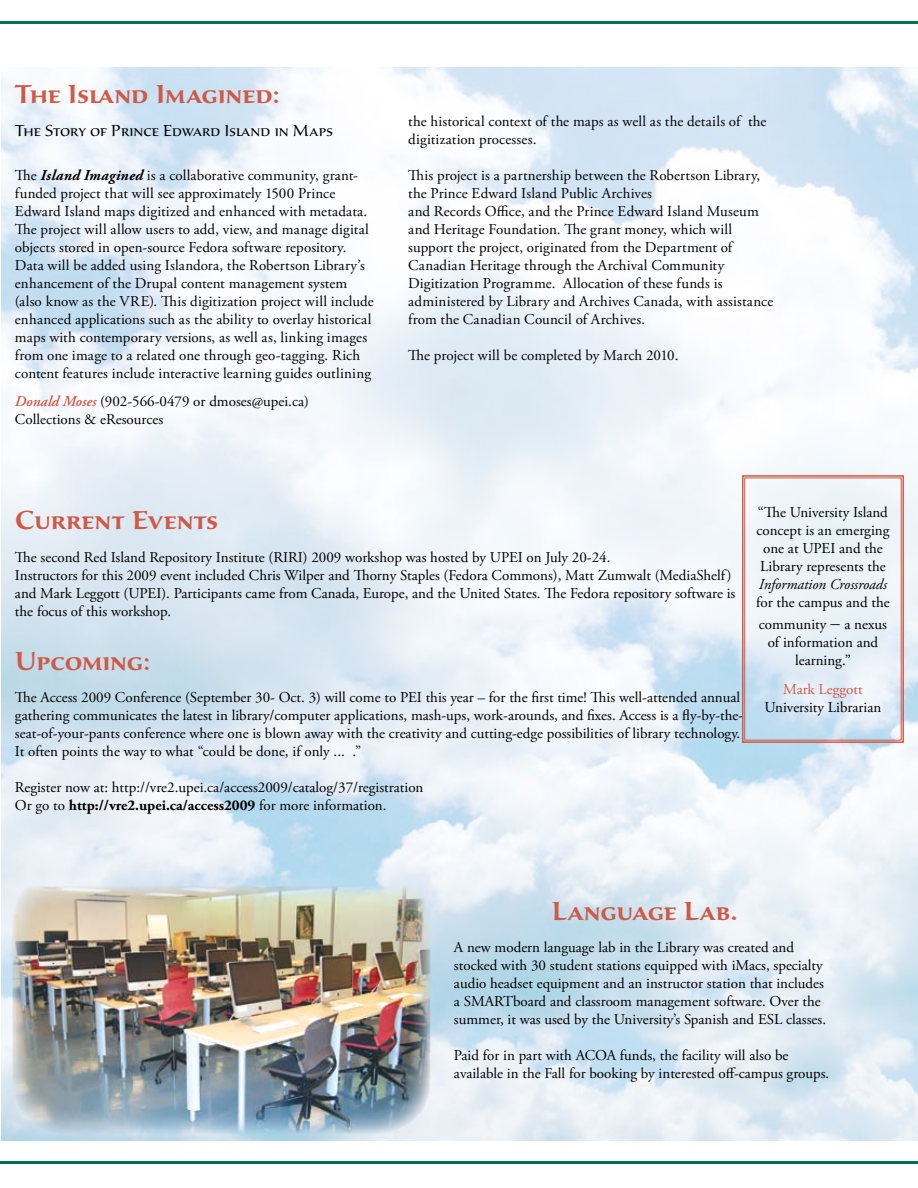
<style>
.page{position:relative;width:918px;height:1188px;background:#fff}
.page>*{position:absolute;margin:0;border:0;box-sizing:border-box;transform-origin:0 0}
.t1{font:600 27px "Sava Pro";letter-spacing:-.005em;color:#ce5a48}
.t2{font:16.5px "Sava Pro";letter-spacing:-.005em;color:#020103}
.t3{font:15px/18px "Adobe Garamond Pro";color:#000}
.t4{font:15px/18px "Adobe Garamond Pro";letter-spacing:.01em;color:#020103}
.t5{font:italic 15px "Adobe Garamond Pro";color:#000}
.t6{font:15px "Adobe Garamond Pro";color:#ce5a48}
.s1{font-weight:700;font-style:italic}
.s2{font-weight:600;font-style:italic;color:#ce5947}
.s3{font-weight:700}
.s4{font-family:"Times New Roman";font-size:18px}
</style>
<div class="page">
<img style="left:12px;top:886px;width:418px;height:248px">
<svg style="left:741px;top:474px;width:164px;height:270px"></svg>
<div style="left:744px;top:478px;width:157px;height:262px;border:1px solid #ce5a48"></div>
<hr style="left:0;top:21px;width:918px;height:3px;background:#006f51">
<hr style="left:0;top:1161px;width:918px;height:3px;background:#006f51">
<h1 class="t1" style="left:15px;top:76px;width:266px">The Island Imagined:</h1>
<p class="t2" style="left:15px;top:119px;width:319px">The Story of Prince Edward Island in Maps</p>
<p class="t4" style="left:15px;top:167px;width:360px">The <span class="s1">Island Imagined</span> is a collaborative community, grant&shy;funded project that will see approximately 1500 Prince Edward Island maps digitized and enhanced with metadata.<br>The project will allow users to add, view, and manage digital objects stored in open-source Fedora software repository.<br>Data will be added using Islandora, the Robertson Library’s enhancement of the Drupal content management system (also know as the VRE). This digitization project will include enhanced applications such as the ability to overlay historical maps with contemporary versions, as well as, linking images from one image to a related one through geo-tagging. Rich content features include interactive learning guides outlining</p>
<p class="t3" style="left:15px;top:393px;width:295px"><span class="s2">Donald Moses</span> (902-566-0479 or dmoses@upei.ca)<br>Collections &amp; eResources</p>
<p class="t4" style="left:408px;top:113px;width:360px">the historical context of the maps as well as the details of the digitization processes.</p>
<p class="t4" style="left:408px;top:167px;width:367px">This project is a partnership between the Robertson Library, the Prince Edward Island Public Archives<br>and Records Office, and the Prince Edward Island Museum and Heritage Foundation. The grant money, which will support the project, originated from the Department of Canadian Heritage through the Archival Community Digitization Programme. Allocation of these funds is administered by Library and Archives Canada, with assistance from the Canadian Council of Archives.</p>
<p class="t4" style="left:408px;top:347px;width:272px">The project will be completed by March 2010.</p>
<h1 class="t1" style="left:15px;top:502px;width:205px">Current Events</h1>
<p class="t3" style="left:15px;top:548px;width:722px">The second Red Island Repository Institute (RIRI) 2009 workshop was hosted by UPEI on July 20-24.<br>Instructors for this 2009 event included Chris Wilper and Thorny Staples (Fedora Commons), Matt Zumwalt (MediaShelf) and Mark Leggott (UPEI). Participants came from Canada, Europe, and the United States. The Fedora repository software is the focus of this workshop.</p>
<h1 class="t1" style="left:15px;top:643px;width:137px">Upcoming:</h1>
<p class="t3" style="left:15px;top:689px;width:730px">The Access 2009 Conference (September 30- Oct. 3) will come to PEI this year – for the first time! This well-attended annual gathering communicates the latest in library/computer applications, mash-ups, work-arounds, and fixes. Access is a fly-by-the&shy;seat-of-your-pants conference where one is blown away with the creativity and cutting-edge possibilities of library technology.<br>It often points the way to what “could be done, if only ... .”</p>
<p class="t3" style="left:15px;top:779px;width:410px">Register now at: http://vre2.upei.ca/access2009/catalog/37/registration<br>Or go to <span class="s3">http://vre2.upei.ca/access2009</span> for more information.</p>
<p class="t3" style="left:756px;top:504px;width:134px;text-align:center">“The University Island concept is an emerging one at UPEI and the<br>Library represents the</p>
<p class="t5" style="left:759px;top:576px;width:130px">Information Crossroads</p>
<p class="t3" style="left:756px;top:592px;width:135px;line-height:21.6px">for the campus and the community <span class="s4">–</span> a nexus</p>
<p class="t3" style="left:768px;top:634px;width:112px;text-align:center">of information and learning.”</p>
<p class="t6" style="left:783px;top:680px;width:81px">Mark Leggott</p>
<p class="t3" style="left:765px;top:698px;width:118px">University Librarian</p>
<h1 class="t1" style="left:552px;top:893px;width:187px">Language Lab.</h1>
<p class="t3" style="left:454px;top:939px;width:374px">A new modern language lab in the Library was created and stocked with 30 student stations equipped with iMacs, specialty audio headset equipment and an instructor station that includes a SMARTboard and classroom management software. Over the summer, it was used by the University’s Spanish and ESL classes.</p>
<p class="t3" style="left:454px;top:1047px;width:377px">Paid for in part with ACOA funds, the facility will also be available in the Fall for booking by interested off-campus groups.</p>
</div>
